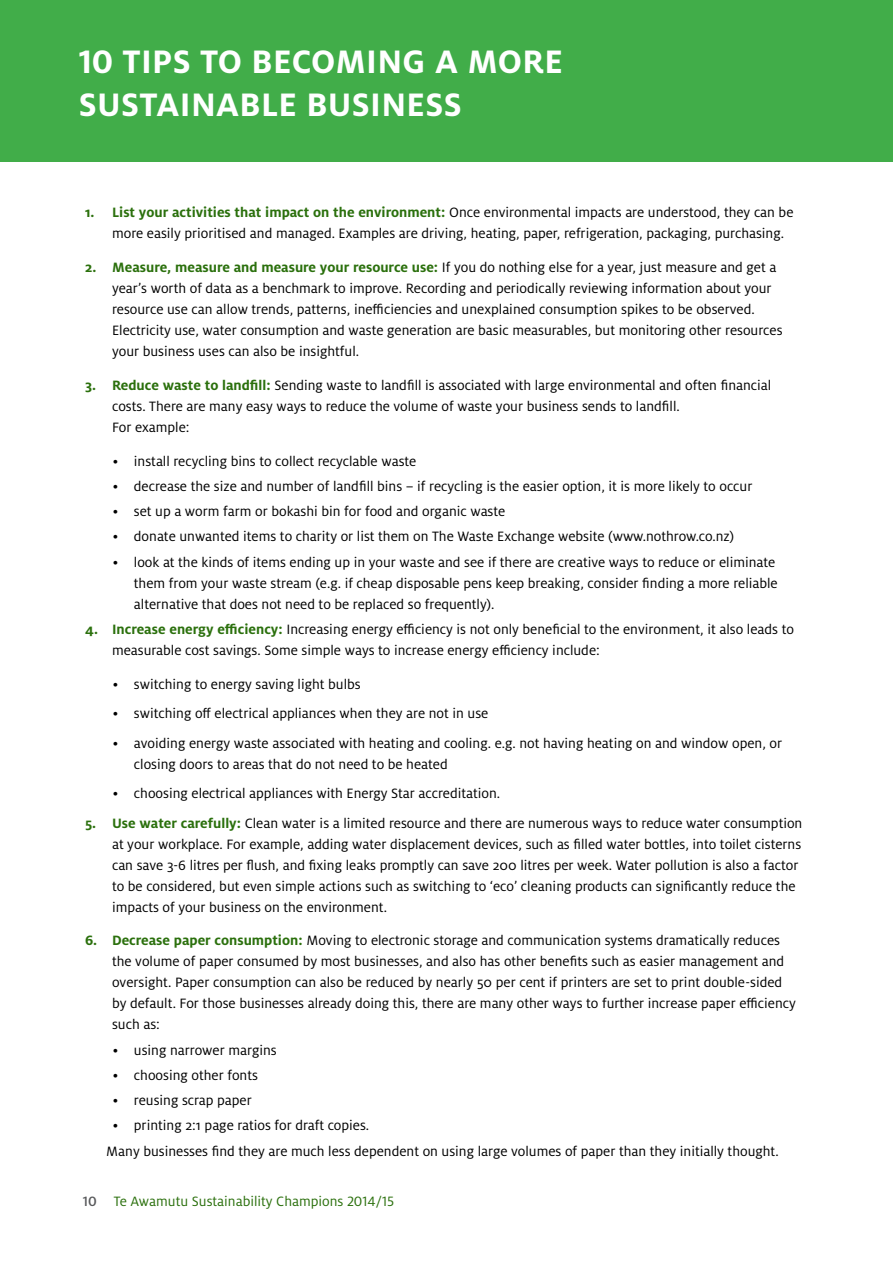
<style>
.page{position:relative;width:893px;height:1263px;background:#fff}
.page>*{position:absolute;margin:0;border:0;box-sizing:border-box;transform-origin:0 0}
.t1{font:700 36px/43.2px "Milo Pro";letter-spacing:.01em;color:#fff}
.t2{font:15px/21px "Milo Pro";color:#000}
.t3{font:15px "Milo Pro";color:#2b700d}
.s1{font-weight:700;color:#2b700d}
.s2{font-weight:500;color:#58595b}
</style>
<div class="page">
<div style="left:0;top:0;width:893px;height:162px;background:#41ad49"></div>
<h1 class="t1" style="left:79px;top:40px;width:486px">10 TIPS TO BECOMING A MORE<br>SUSTAINABLE BUSINESS</h1>
<p class="t2" style="left:112px;top:202px;width:683px;text-indent:-27px"><span class="s1">1. List your activities that impact on the environment:</span> Once environmental impacts are understood, they can be more easily prioritised and managed. Examples are driving, heating, paper, refrigeration, packaging, purchasing.</p>
<p class="t2" style="left:112px;top:257px;width:672px;text-indent:-27px"><span class="s1">2. Measure, measure and measure your resource use:</span> If you do nothing else for a year, just measure and get a year’s worth of data as a benchmark to improve. Recording and periodically reviewing information about your resource use can allow trends, patterns, inefficiencies and unexplained consumption spikes to be observed.<br>Electricity use, water consumption and waste generation are basic measurables, but monitoring other resources your business uses can also be insightful.</p>
<p class="t2" style="left:112px;top:375px;width:661px;text-indent:-27px"><span class="s1">3. Reduce waste to landfill:</span> Sending waste to landfill is associated with large environmental and often financial costs. There are many easy ways to reduce the volume of waste your business sends to landfill.<br>For example:</p>
<p class="t2" style="left:113px;top:450px;width:305px">• install recycling bins to collect recyclable waste</p>
<p class="t2" style="left:113px;top:476px;width:641px">• decrease the size and number of landfill bins – if recycling is the easier option, it is more likely to occur</p>
<p class="t2" style="left:113px;top:501px;width:394px">• set up a worm farm or bokashi bin for food and organic waste</p>
<p class="t2" style="left:113px;top:526px;width:623px">• donate unwanted items to charity or list them on The Waste Exchange website (www.nothrow.co.nz)</p>
<p class="t2" style="left:134px;top:551px;width:645px;text-indent:-21px">• look at the kinds of items ending up in your waste and see if there are creative ways to reduce or eliminate them from your waste stream (e.g. if cheap disposable pens keep breaking, consider finding a more reliable alternative that does not need to be replaced so frequently).</p>
<p class="t2" style="left:112px;top:619px;width:683px;text-indent:-27px"><span class="s1">4. Increase energy efficiency:</span> Increasing energy efficiency is not only beneficial to the environment, it also leads to measurable cost savings. Some simple ways to increase energy efficiency include:</p>
<p class="t2" style="left:113px;top:673px;width:250px">• switching to energy saving light bulbs</p>
<p class="t2" style="left:113px;top:703px;width:377px">• switching off electrical appliances when they are not in use</p>
<p class="t2" style="left:134px;top:732px;width:650px;text-indent:-21px">• avoiding energy waste associated with heating and cooling. e.g. not having heating on and window open, or closing doors to areas that do not need to be heated</p>
<p class="t2" style="left:113px;top:783px;width:389px">• choosing electrical appliances with Energy Star accreditation.</p>
<p class="t2" style="left:112px;top:812px;width:692px;text-indent:-27px"><span class="s1">5. Use water carefully:</span> Clean water is a limited resource and there are numerous ways to reduce water consumption at your workplace. For example, adding water displacement devices, such as filled water bottles, into toilet cisterns can save 3-6 litres per flush, and fixing leaks promptly can save 200 litres per week. Water pollution is also a factor to be considered, but even simple actions such as switching to ‘eco’ cleaning products can significantly reduce the impacts of your business on the environment.</p>
<p class="t2" style="left:112px;top:930px;width:685px;text-indent:-27px"><span class="s1">6. Decrease paper consumption:</span> Moving to electronic storage and communication systems dramatically reduces the volume of paper consumed by most businesses, and also has other benefits such as easier management and oversight. Paper consumption can also be reduced by nearly 50 per cent if printers are set to print double-sided by default. For those businesses already doing this, there are many other ways to further increase paper efficiency such as:</p>
<p class="t2" style="left:113px;top:1039px;width:166px">• using narrower margins</p>
<p class="t2" style="left:113px;top:1065px;width:147px">• choosing other fonts</p>
<p class="t2" style="left:113px;top:1090px;width:141px">• reusing scrap paper</p>
<p class="t2" style="left:106px;top:1113px;width:674px;line-height:25.2px;text-indent:6px">• printing 2:1 page ratios for draft copies.<br>Many businesses find they are much less dependent on using large volumes of paper than they initially thought.</p>
<p class="t3" style="left:83px;top:1193px;width:313px"><span class="s2">10</span> Te Awamutu Sustainability Champions 2014/15</p>
</div>
